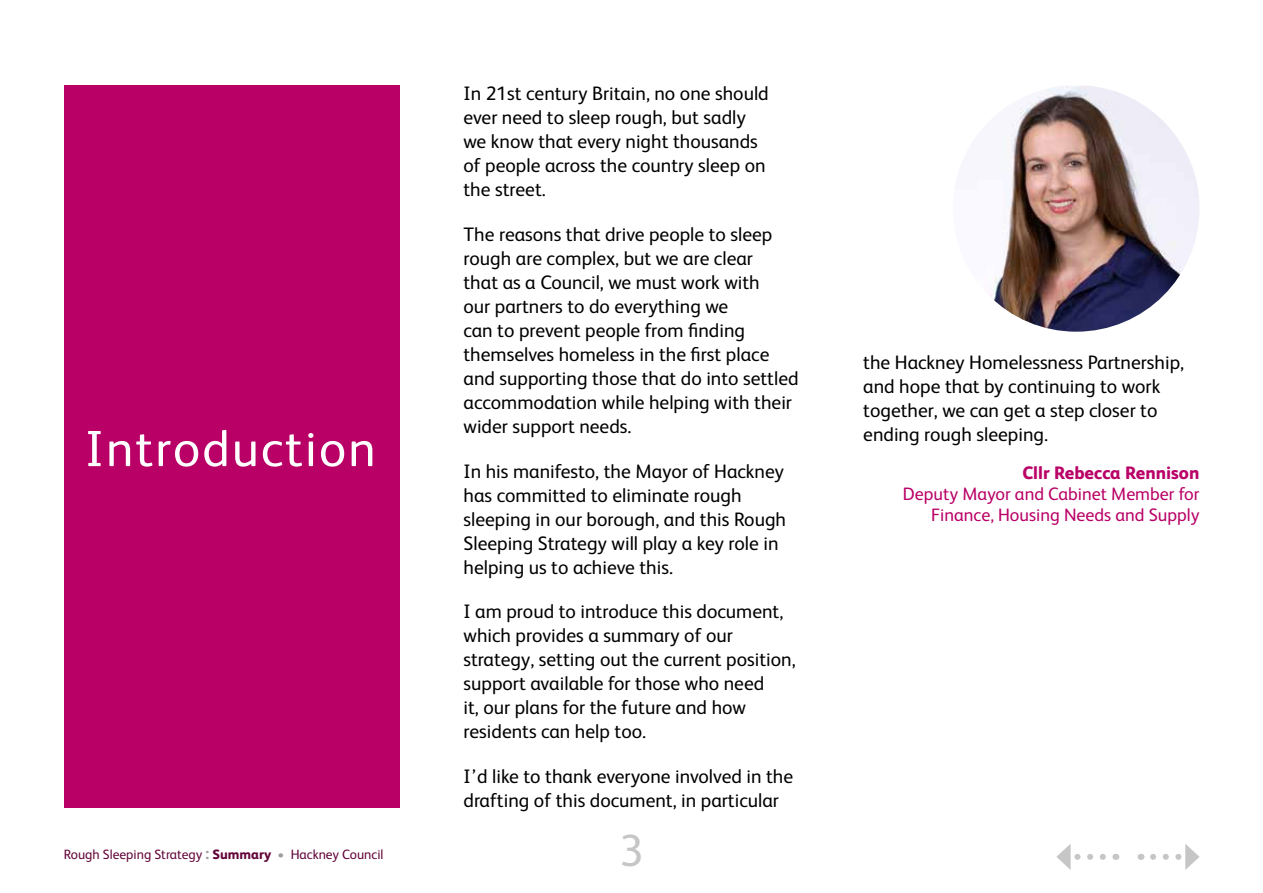
<style>
.page{position:relative;width:1263px;height:893px;background:#fff}
.page>*{position:absolute;margin:0;border:0;box-sizing:border-box;transform-origin:0 0}
.t1{font:51px "FS Albert";letter-spacing:.04em;color:#fff}
.t2{font:45px "FS Albert";color:#c6c6c6}
.t3{font:19.5px/24px "FS Albert";color:#000}
.t4{font:18px/21px "FS Albert";color:#b90066;text-align:right}
.t5{font:800 18px "FS Albert";color:#b90066}
.t6{font:13.5px "FS Albert";color:#620438}
.s1{font-weight:800;font-size:16.5px;color:#9d9d9c}
.s2{font-weight:800}
.s3{color:#9d9d9c}
</style>
<div class="page">
<svg style="left:1153px;top:844px;width:46px;height:26px"></svg>
<svg style="left:1056px;top:844px;width:47px;height:26px"></svg>
<div style="left:64px;top:85px;width:336px;height:723px;background:#b90066"></div>
<img style="left:953px;top:85px;width:246px;height:247px;border-radius:121px">
<h1 class="t1" style="left:85px;top:415px;width:292px">Introduction</h1>
<p class="t6" style="left:64px;top:845px;width:321px">Rough Sleeping Strategy <span class="s1">:</span> <span class="s2">Summary</span> <span class="s3">•</span> Hackney Council</p>
<p class="t3" style="left:463px;top:80px;width:307px">In 21st century Britain, no one should ever need to sleep rough, but sadly we know that every night thousands of people across the country sleep on the street.</p>
<p class="t3" style="left:463px;top:221px;width:337px">The reasons that drive people to sleep rough are complex, but we are clear<br>that as a Council, we must work with<br>our partners to do everything we<br>can to prevent people from finding themselves homeless in the first place and supporting those that do into settled accommodation while helping with their wider support needs.</p>
<p class="t3" style="left:463px;top:458px;width:324px">In his manifesto, the Mayor of Hackney has committed to eliminate rough sleeping in our borough, and this Rough Sleeping Strategy will play a key role in helping us to achieve this.</p>
<p class="t3" style="left:463px;top:599px;width:334px">I am proud to introduce this document, which provides a summary of our strategy, setting out the current position, support available for those who need<br>it, our plans for the future and how residents can help too.</p>
<p class="t3" style="left:463px;top:764px;width:331px">I’d like to thank everyone involved in the drafting of this document, in particular</p>
<h2 class="t2" style="left:619px;top:820px;width:26px">3</h2>
<p class="t3" style="left:863px;top:349px;width:322px">the Hackney Homelessness Partnership, and hope that by continuing to work together, we can get a step closer to ending rough sleeping.</p>
<p class="t5" style="left:1022px;top:459px;width:179px">Cllr Rebecca Rennison</p>
<p class="t4" style="left:903px;top:482px;width:298px">Deputy Mayor and Cabinet Member for<br>Finance, Housing Needs and Supply</p>
</div>
